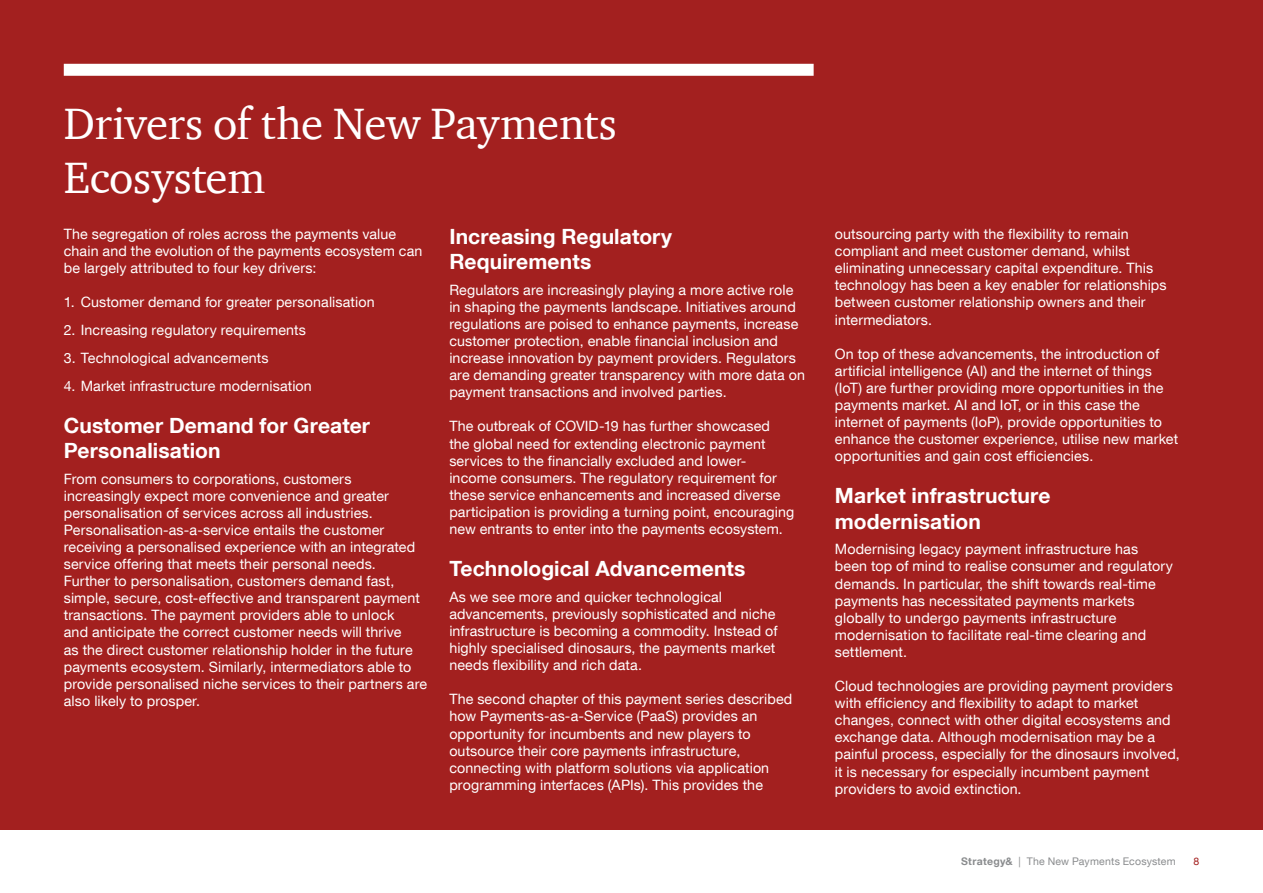
<style>
.page{position:relative;width:1263px;height:893px;background:#fff}
.page>*{position:absolute;margin:0;border:0;box-sizing:border-box;transform-origin:0 0}
.t1{font:45px/54px "ITC Charter Com";letter-spacing:-.01em;color:#fff}
.t2{font:700 21px/25.2px "Helvetica Neue LT Com";letter-spacing:.005em;color:#fff}
.t3{font:14.25px/17.1px "Helvetica Neue LT Com";letter-spacing:.01em;color:#fff}
.t4{font:10.5px "Helvetica Neue LT Com";letter-spacing:.02em;color:#8a8c8e}
.t5{font:10.5px "Helvetica Neue LT Com";color:#a3201f}
.s1{font-weight:700}
</style>
<div class="page">
<div style="left:0;top:0;width:1263px;height:829px;background:#a3201f"></div>
<div style="left:64px;top:64px;width:750px;height:12px;background:#fff"></div>
<h1 class="t1" style="left:64px;top:96px;width:555px">Drivers of the New Payments<br>Ecosystem</h1>
<p class="t3" style="left:64px;top:225px;width:360px">The segregation of roles across the payments value chain and the evolution of the payments ecosystem can be largely attributed to four key drivers:</p>
<p class="t3" style="left:64px;top:293px;width:312px">1. Customer demand for greater personalisation</p>
<p class="t3" style="left:64px;top:321px;width:244px">2. Increasing regulatory requirements</p>
<p class="t3" style="left:64px;top:349px;width:206px">3. Technological advancements</p>
<p class="t3" style="left:64px;top:377px;width:250px">4. Market infrastructure modernisation</p>
<h2 class="t2" style="left:64px;top:412px;width:308px">Customer Demand for Greater<br>Personalisation</h2>
<p class="t3" style="left:64px;top:470px;width:365px">From consumers to corporations, customers increasingly expect more convenience and greater personalisation of services across all industries.<br>Personalisation-as-a-service entails the customer receiving a personalised experience with an integrated service offering that meets their personal needs.<br>Further to personalisation, customers demand fast, simple, secure, cost-effective and transparent payment transactions. The payment providers able to unlock<br>and anticipate the correct customer needs will thrive<br>as the direct customer relationship holder in the future payments ecosystem. Similarly, intermediators able to provide personalised niche services to their partners are also likely to prosper.</p>
<h2 class="t2" style="left:449px;top:223px;width:224px">Increasing Regulatory<br>Requirements</h2>
<p class="t3" style="left:449px;top:281px;width:357px">Regulators are increasingly playing a more active role in shaping the payments landscape. Initiatives around regulations are poised to enhance payments, increase customer protection, enable financial inclusion and increase innovation by payment providers. Regulators are demanding greater transparency with more data on payment transactions and involved parties.</p>
<p class="t3" style="left:449px;top:417px;width:346px">The outbreak of COVID-19 has further showcased<br>the global need for extending electronic payment services to the financially excluded and lower&shy;income consumers. The regulatory requirement for these service enhancements and increased diverse participation is providing a turning point, encouraging new entrants to enter into the payments ecosystem.</p>
<h2 class="t2" style="left:449px;top:555px;width:298px">Technological Advancements</h2>
<p class="t3" style="left:449px;top:588px;width:330px">As we see more and quicker technological advancements, previously sophisticated and niche infrastructure is becoming a commodity. Instead of highly specialised dinosaurs, the payments market needs flexibility and rich data.</p>
<p class="t3" style="left:449px;top:690px;width:344px">The second chapter of this payment series described how Payments-as-a-Service (PaaS) provides an opportunity for incumbents and new players to outsource their core payments infrastructure, connecting with platform solutions via application programming interfaces (APIs). This provides the</p>
<p class="t3" style="left:835px;top:225px;width:333px">outsourcing party with the flexibility to remain compliant and meet customer demand, whilst eliminating unnecessary capital expenditure. This technology has been a key enabler for relationships between customer relationship owners and their intermediators.</p>
<p class="t3" style="left:835px;top:345px;width:345px">On top of these advancements, the introduction of artificial intelligence (AI) and the internet of things (IoT) are further providing more opportunities in the payments market. AI and IoT, or in this case the internet of payments (IoP), provide opportunities to enhance the customer experience, utilise new market opportunities and gain cost efficiencies.</p>
<h2 class="t2" style="left:835px;top:483px;width:217px">Market infrastructure modernisation</h2>
<p class="t3" style="left:835px;top:540px;width:339px">Modernising legacy payment infrastructure has been top of mind to realise consumer and regulatory demands. In particular, the shift towards real-time payments has necessitated payments markets globally to undergo payments infrastructure modernisation to facilitate real-time clearing and settlement.</p>
<p class="t3" style="left:835px;top:677px;width:346px">Cloud technologies are providing payment providers with efficiency and flexibility to adapt to market changes, connect with other digital ecosystems and exchange data. Although modernisation may be a painful process, especially for the dinosaurs involved, it is necessary for especially incumbent payment providers to avoid extinction.</p>
<p class="t4" style="left:961px;top:854px;width:216px"><span class="s1">Strategy&amp;</span> | The New Payments Ecosystem</p>
<p class="t5" style="left:1193px;top:854px;width:7px">8</p>
</div>
